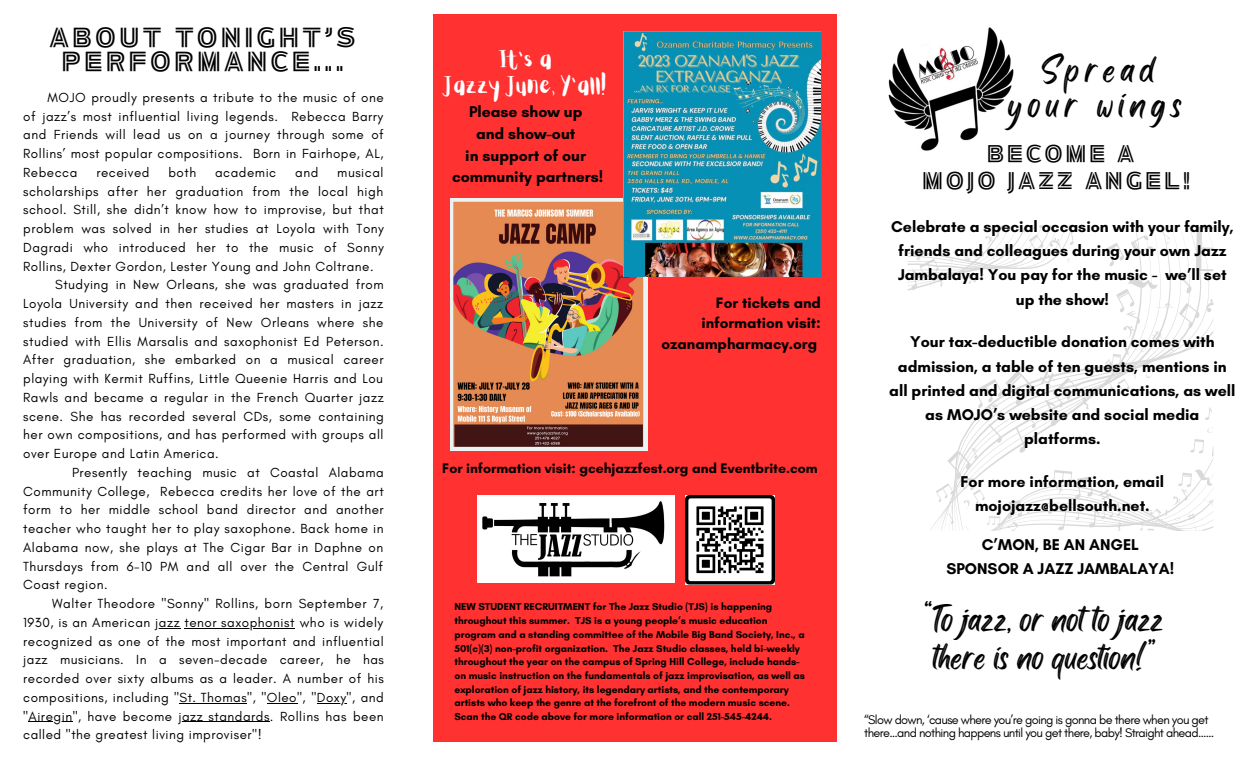
<style>
.page{position:relative;width:1260px;height:765px;background:#fff}
.page>*{position:absolute;margin:0;border:0;box-sizing:border-box;transform-origin:0 0}
.t1{font:35.5px "Black Bones";letter-spacing:.16em;color:#000}
.t2{font:33.5px "Black Bones";color:#000}
.t3{font:24.25px/24.4px "Ambiguity Normate Inline";letter-spacing:.255em;color:#000;text-align:center}
.t4{font:21.25px "Ambiguity Normate Inline";letter-spacing:.255em;color:#000}
.t5{font:19px "Aloja Extended";color:#fff}
.t6{font:700 15.88px/24.2px "Glacial Indifference";color:#000;text-align:center}
.t7{font:700 15.25px "Glacial Indifference";color:#000}
.t8{font:700 14px "Glacial Indifference";color:#000}
.t9{font:13.38px/18.8px "Glacial Indifference";letter-spacing:.04em;color:#000;text-align:justify}
.t10{font:12.75px/13.1px "Glacial Indifference";letter-spacing:-.05em;color:#000}
.t11{font:700 10.25px/13.8px "Glacial Indifference";color:#000}
</style>
<div class="page">
<div style="left:433px;top:14px;width:404px;height:728px;background:#ff3131"></div>
<img style="left:451px;top:198px;width:196px;height:252px">
<img style="left:477px;top:495px;width:197px;height:87px">
<img style="left:686px;top:495px;width:89px;height:89px">
<img style="left:624px;top:31px;width:197px;height:245px">
<img style="left:888px;top:27px;width:126px;height:124px">
<svg style="left:908px;top:225px;width:305px;height:306px"></svg>
<svg style="left:158px;top:628px;width:22px;height:1px"></svg>
<hr style="left:184px;top:628px;width:111px;height:1px;background:#000">
<hr style="left:179px;top:703px;width:68px;height:1px;background:#000">
<hr style="left:267px;top:703px;width:30px;height:1px;background:#000">
<hr style="left:317px;top:703px;width:30px;height:1px;background:#000">
<hr style="left:29px;top:721px;width:44px;height:1px;background:#000">
<hr style="left:178px;top:721px;width:92px;height:1px;background:#000">
<p class="t3" style="left:50px;top:25px;width:306px">ABOUT TONIGHT’S<br>PERFORMANCE...</p>
<p class="t9" style="left:23px;top:88px;width:362px;text-indent:24px">MOJO proudly presents a tribute to the music of one of jazz’s most influential living legends. Rebecca Barry and Friends will lead us on a journey through some of Rollins’ most popular compositions. Born in Fairhope, AL, Rebecca</p>
<p class="t9" style="left:23px;top:163px;width:362px;text-indent:314px">musical scholarships after her graduation from the local high school. Still, she didn’t know how to improvise, but that problem was solved in her studies at Loyola with Tony Dagradi who introduced her to the music of Sonny Rollins, Dexter Gordon, Lester Young and John Coltrane.</p>
<p class="t9" style="left:23px;top:275px;width:362px;text-indent:32px">Studying in New Orleans, she was graduated from Loyola University and then received her masters in jazz studies from the University of New Orleans where she studied with Ellis Marsalis and saxophonist Ed Peterson.<br>After graduation, she embarked on a musical career playing with Kermit Ruffins, Little Queenie Harris and Lou Rawls and became a regular in the French Quarter jazz scene. She has recorded several CDs, some containing her own compositions, and has performed with groups all over Europe and Latin America.</p>
<p class="t9" style="left:23px;top:463px;width:362px;text-indent:49px">Presently teaching music at Coastal Alabama Community College, Rebecca credits her love of the art form to her middle school band director and another teacher who taught her to play saxophone. Back home in Alabama now, she plays at The Cigar Bar in Daphne on Thursdays from 6-10 PM and all over the Central Gulf Coast region.</p>
<p class="t9" style="left:23px;top:594px;width:362px;text-indent:29px">Walter Theodore "Sonny" Rollins, born September 7, 1930, is an American jazz tenor saxophonist who is widely recognized as one of the most important and influential jazz musicians. In a seven-decade career, he has recorded over sixty albums as a leader. A number of his compositions, including "St. Thomas", "Oleo", "Doxy", and "Airegin", have become jazz standards. Rollins has been called "the greatest living improviser"!</p>
<p class="t9" style="left:96px;top:163px;width:55px">received</p>
<p class="t9" style="left:168px;top:163px;width:29px">both</p>
<p class="t9" style="left:215px;top:163px;width:63px">academic</p>
<p class="t9" style="left:295px;top:163px;width:25px">and</p>
<p class="t5" style="left:499px;top:51px;width:55px">It’s a</p>
<p class="t5" style="left:444px;top:77px;width:165px">Jazzy June, Y’all!</p>
<p class="t6" style="left:469px;top:100px;width:115px">Please show up</p>
<p class="t6" style="left:476px;top:121px;width:101px">and show-out</p>
<p class="t6" style="left:465px;top:143px;width:122px">in support of our</p>
<p class="t6" style="left:452px;top:165px;width:153px">community partners!</p>
<p class="t7" style="left:716px;top:293px;width:106px">For tickets and</p>
<p class="t7" style="left:701px;top:314px;width:121px">information visit:</p>
<p class="t7" style="left:661px;top:334px;width:157px">ozanampharmacy.org</p>
<p class="t8" style="left:442px;top:460px;width:377px">For information visit: gcehjazzfest.org and Eventbrite.com</p>
<p class="t11" style="left:455px;top:600px;width:352px">NEW STUDENT RECRUITMENT for The Jazz Studio (TJS) is happening throughout this summer. TJS is a young people’s music education program and a standing committee of the Mobile Big Band Society, Inc., a 501(c)(3) non-profit organization. The Jazz Studio classes, held bi-weekly throughout the year on the campus of Spring Hill College, include hands&shy;on music instruction on the fundamentals of jazz improvisation, as well as exploration of jazz history, its legendary artists, and the contemporary artists who keep the genre at the forefront of the modern music scene.<br>Scan the QR code above for more information or call 251-545-4244.</p>
<p class="t1" style="left:1042px;top:45px;width:114px">Spread</p>
<p class="t1" style="left:1008px;top:79px;width:175px">your wings</p>
<p class="t4" style="left:987px;top:135px;width:147px">BECOME A</p>
<p class="t4" style="left:923px;top:162px;width:269px">MOJO JAZZ ANGEL!</p>
<p class="t6" style="left:891px;top:214px;width:344px">Celebrate a special occasion with your family, friends and colleagues during your own Jazz Jambalaya! You pay for the music - we’ll set up the show!</p>
<p class="t6" style="left:889px;top:330px;width:348px">Your tax-deductible donation comes with admission, a table of ten guests, mentions in all printed and digital communications, as well as MOJO’s website and social media platforms.</p>
<p class="t6" style="left:961px;top:469px;width:205px">For more information, email mojojazz@bellsouth.net.</p>
<p class="t6" style="left:982px;top:532px;width:159px">C’MON, BE AN ANGEL</p>
<p class="t6" style="left:946px;top:556px;width:230px">SPONSOR A JAZZ JAMBALAYA!</p>
<p class="t2" style="left:924px;top:596px;width:241px">“To jazz, or not to jazz</p>
<p class="t2" style="left:933px;top:633px;width:225px">there is no question!”</p>
<p class="t10" style="left:864px;top:713px;width:352px">“Slow down, ‘cause where you’re going is gonna be there when you get there…and nothing happens until you get there, baby! Straight ahead……</p>
</div>
